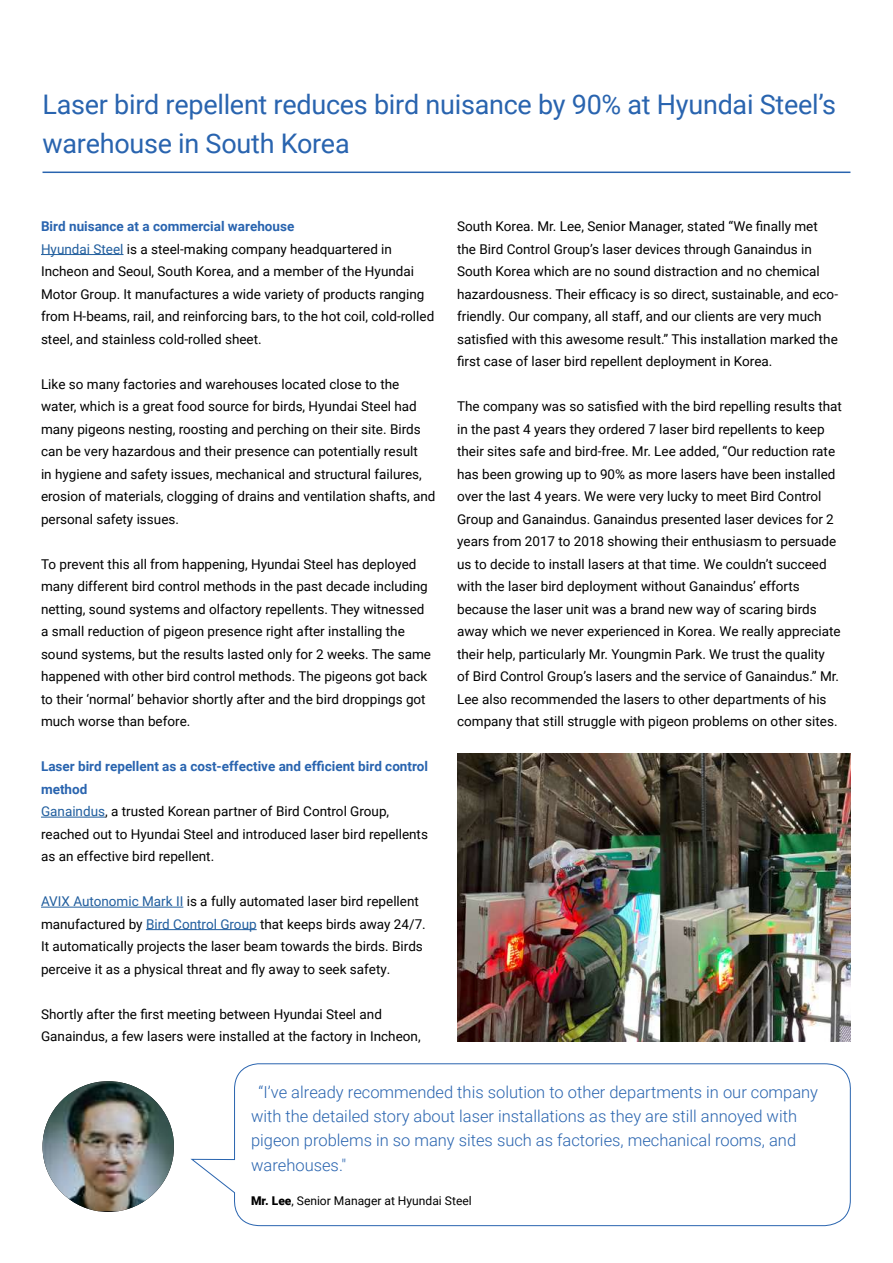
<style>
.page{position:relative;width:893px;height:1263px;background:#fff}
.page>*{position:absolute;margin:0;border:0;box-sizing:border-box;transform-origin:0 0}
.t1{font:27px/39px "Roboto";letter-spacing:-.01em;color:#2964af}
.t2{font:300 16.5px/24.2px "Roboto";color:#2964af}
.t3{font:13.5px/22.5px "Roboto";color:#000}
.t4{font:12px "Roboto";color:#000}
.s1{font-weight:700;color:#2964af}
.s2{color:#215e9e}
.s3{font-weight:900}
</style>
<div class="page">
<hr style="left:41px;top:254px;width:83px;height:1px;background:#215e9e">
<hr style="left:41px;top:817px;width:64px;height:1px;background:#215e9e">
<hr style="left:41px;top:907px;width:142px;height:1px;background:#215e9e">
<hr style="left:146px;top:929px;width:111px;height:1px;background:#215e9e">
<hr style="left:43px;top:172px;width:807px;height:1px;background:#2964af">
<svg style="left:191px;top:1063px;width:660px;height:163px"></svg>
<img style="left:43px;top:1081px;width:131px;height:130px">
<img style="left:457px;top:753px;width:393px;height:288px">
<h1 class="t1" style="left:43px;top:86px;width:795px">Laser bird repellent reduces bird nuisance by 90% at Hyundai Steel’s warehouse in South Korea</h1>
<p class="t3" style="left:41px;top:216px;width:395px"><span class="s1">Bird nuisance at a commercial warehouse<br></span><span class="s2">Hyundai Steel</span> is a steel-making company headquartered in Incheon and Seoul, South Korea, and a member of the Hyundai Motor Group. It manufactures a wide variety of products ranging from H-beams, rail, and reinforcing bars, to the hot coil, cold-rolled steel, and stainless cold-rolled sheet.</p>
<p class="t3" style="left:41px;top:373px;width:396px">Like so many factories and warehouses located close to the water, which is a great food source for birds, Hyundai Steel had many pigeons nesting, roosting and perching on their site. Birds can be very hazardous and their presence can potentially result<br>in hygiene and safety issues, mechanical and structural failures, erosion of materials, clogging of drains and ventilation shafts, and personal safety issues.</p>
<p class="t3" style="left:41px;top:553px;width:392px">To prevent this all from happening, Hyundai Steel has deployed many different bird control methods in the past decade including netting, sound systems and olfactory repellents. They witnessed a small reduction of pigeon presence right after installing the sound systems, but the results lasted only for 2 weeks. The same happened with other bird control methods. The pigeons got back to their ‘normal’ behavior shortly after and the bird droppings got much worse than before.</p>
<p class="t3" style="left:41px;top:756px;width:388px"><span class="s1">Laser bird repellent as a cost-effective and ef昀椀cient bird control method<br></span><span class="s2">Ganaindus</span>, a trusted Korean partner of Bird Control Group, reached out to Hyundai Steel and introduced laser bird repellents as an effective bird repellent.</p>
<p class="t3" style="left:41px;top:891px;width:386px"><span class="s2">AVIX Autonomic Mark II</span> is a fully automated laser bird repellent manufactured by <span class="s2">Bird Control Group</span> that keeps birds away 24/7.<br>It automatically projects the laser beam towards the birds. Birds perceive it as a physical threat and 昀氀y away to seek safety.</p>
<p class="t3" style="left:41px;top:1002px;width:381px">Shortly after the 昀椀rst meeting between Hyundai Steel and<br>Ganaindus, a few lasers were installed at the factory in Incheon,</p>
<p class="t3" style="left:457px;top:215px;width:382px">South Korea. Mr. Lee, Senior Manager, stated “We 昀椀nally met the Bird Control Group’s laser devices through Ganaindus in South Korea which are no sound distraction and no chemical hazardousness. Their ef昀椀cacy is so direct, sustainable, and eco&shy;friendly. Our company, all staff, and our clients are very much satis昀椀ed with this awesome result.” This installation marked the昀椀rst case of laser bird repellent deployment in Korea.</p>
<p class="t3" style="left:457px;top:395px;width:386px">The company was so satis昀椀ed with the bird repelling results that in the past 4 years they ordered 7 laser bird repellents to keep their sites safe and bird-free. Mr. Lee added, “Our reduction rate has been growing up to 90% as more lasers have been installed over the last 4 years. We were very lucky to meet Bird Control Group and Ganaindus. Ganaindus presented laser devices for 2 years from 2017 to 2018 showing their enthusiasm to persuade us to decide to install lasers at that time. We couldn’t succeed with the laser bird deployment without Ganaindus’ efforts because the laser unit was a brand new way of scaring birds away which we never experienced in Korea. We really appreciate their help, particularly Mr. Youngmin Park. We trust the quality<br>of Bird Control Group’s lasers and the service of Ganaindus.” Mr.<br>Lee also recommended the lasers to other departments of his company that still struggle with pigeon problems on other sites.</p>
<p class="t2" style="left:251px;top:1082px;width:569px;text-indent:8px">“I’ve already recommended this solution to other departments in our company with the detailed story about laser installations as they are still annoyed with pigeon problems in so many sites such as factories, mechanical rooms, and warehouses."</p>
<p class="t4" style="left:251px;top:1195px;width:222px"><span class="s3">Mr. Lee</span>, Senior Manager at Hyundai Steel</p>
</div>
